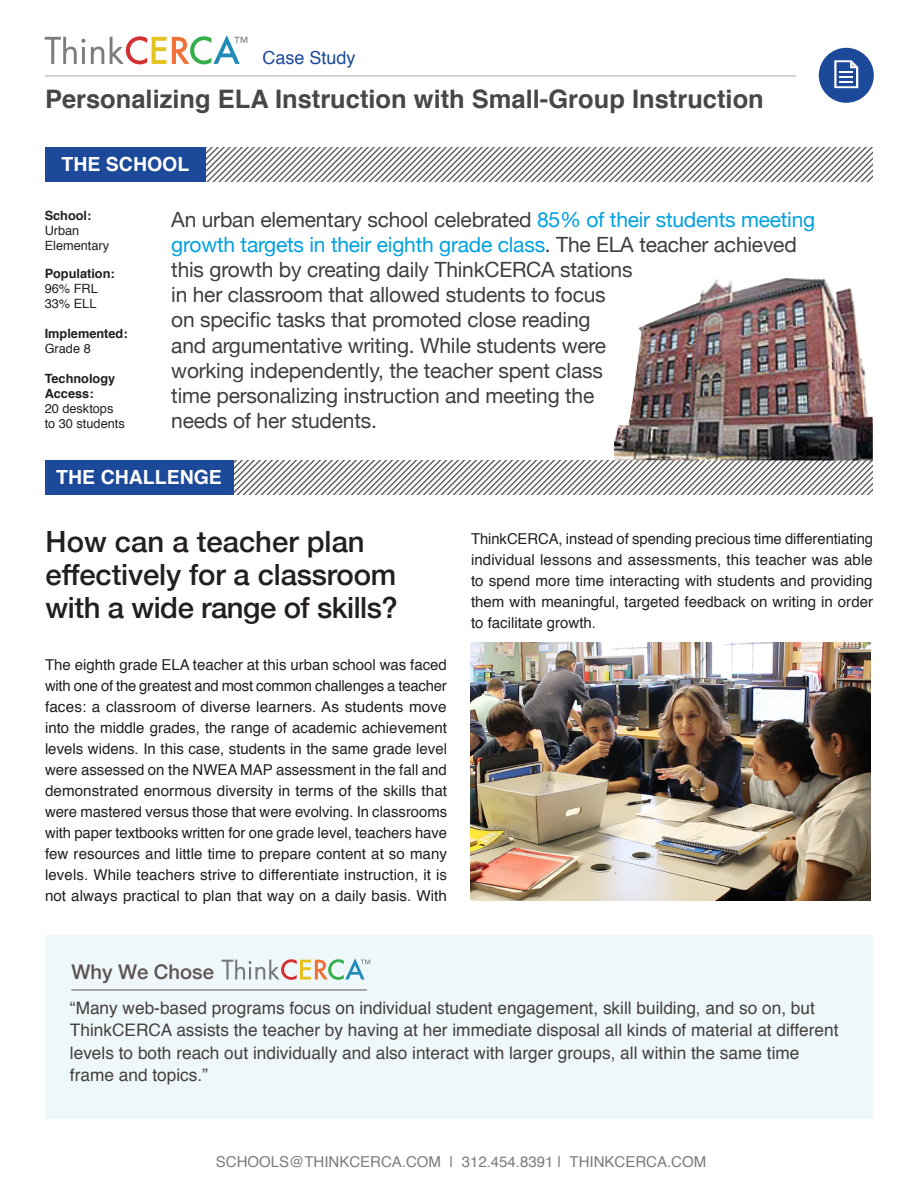
<style>
.page{position:relative;width:918px;height:1188px;background:#fff}
.page>*{position:absolute;margin:0;border:0;box-sizing:border-box;transform-origin:0 0}
.t1{font:500 29.25px/33px "Helvetica Neue";letter-spacing:-.005em;color:#231f20}
.t2{font:700 25.5px "Helvetica";color:#474747}
.t3{font:21px/25.2px "Helvetica Neue";letter-spacing:-.01em;color:#3e3e3f}
.t4{font:500 20.25px "Helvetica Neue";color:#5e5553}
.t5{font:700 19.5px "Helvetica";color:#fff}
.t6{font:18px "Helvetica";color:#1c4999}
.t7{font:17.25px/22.5px "Helvetica";color:#463f3d}
.t8{font:15px/21px "Helvetica";color:#231f20;text-align:justify}
.t9{font:15px "Helvetica";color:#7d7c7a}
.t10{font:12.75px/15px "Helvetica";color:#231f20}
.t11{font:700 12.75px/15px "Helvetica";color:#231f20}
.s1{color:#00a1e1}
</style>
<div class="page">
<svg style="left:233px;top:461px;width:640px;height:33px"></svg>
<div style="left:45px;top:460px;width:188px;height:34px;background:#1c4999"></div>
<div style="left:45px;top:936px;width:828px;height:183px;background:#eef8fb"></div>
<hr style="left:72px;top:990px;width:295px;height:1px;background:#5e5553">
<img style="left:614px;top:278px;width:259px;height:183px">
<hr style="left:45px;top:76px;width:751px;height:1px;background:#a8a9ad">
<svg style="left:45px;top:37px;width:40px;height:27px"></svg>
<svg style="left:91px;top:47px;width:13px;height:17px"></svg>
<svg style="left:110px;top:35px;width:137px;height:29px"></svg>
<div style="left:819px;top:48px;width:55px;height:55px;background:#1c4999;border-radius:50%"></div>
<svg style="left:834px;top:60px;width:24px;height:28px"></svg>
<svg style="left:206px;top:147px;width:667px;height:34px"></svg>
<div style="left:45px;top:147px;width:161px;height:34px;background:#1c4999"></div>
<svg style="left:222px;top:958px;width:148px;height:22px"></svg>
<img style="left:470px;top:643px;width:401px;height:258px">
<p class="t6" style="left:262px;top:43px;width:95px">Case Study</p>
<p class="t2" style="left:45px;top:79px;width:720px">Personalizing ELA Instruction with Small-Group Instruction</p>
<p class="t5" style="left:62px;top:148px;width:129px">THE SCHOOL</p>
<p class="t11" style="left:45px;top:209px;width:48px">School:</p>
<p class="t10" style="left:45px;top:224px;width:66px">Urban<br>Elementary</p>
<p class="t11" style="left:45px;top:266px;width:72px">Population:</p>
<p class="t10" style="left:45px;top:281px;width:55px">96% FRL</p>
<p class="t10" style="left:45px;top:296px;width:53px">33% ELL</p>
<p class="t11" style="left:45px;top:327px;width:84px">Implemented:</p>
<p class="t10" style="left:45px;top:342px;width:48px">Grade 8</p>
<p class="t11" style="left:45px;top:371px;width:72px">Technology<br>Access:</p>
<p class="t10" style="left:45px;top:401px;width:82px">20 desktops to 30 students</p>
<p class="t3" style="left:171px;top:208px;width:645px">An urban elementary school celebrated <span class="s1">85% of their students meeting growth targets in their eighth grade class</span>. The ELA teacher achieved this growth by creating daily ThinkCERCA stations<br>in her classroom that allowed students to focus<br>on specific tasks that promoted close reading<br>and argumentative writing. While students were<br>working independently, the teacher spent class<br>time personalizing instruction and meeting the<br>needs of her students.</p>
<p class="t5" style="left:56px;top:461px;width:167px">THE CHALLENGE</p>
<p class="t1" style="left:46px;top:524px;width:354px">How can a teacher plan effectively for a classroom with a wide range of skills?</p>
<p class="t8" style="left:45px;top:655px;width:404px">The eighth grade ELA teacher at this urban school was faced with one of the greatest and most common challenges a teacher faces: a classroom of diverse learners. As students move into the middle grades, the range of academic achievement levels widens. In this case, students in the same grade level were assessed on the NWEA MAP assessment in the fall and demonstrated enormous diversity in terms of the skills that were mastered versus those that were evolving. In classrooms with paper textbooks written for one grade level, teachers have few resources and little time to prepare content at so many levels. While teachers strive to differentiate instruction, it is not always practical to plan that way on a daily basis. With</p>
<p class="t4" style="left:71px;top:955px;width:144px">Why We Chose</p>
<p class="t8" style="left:471px;top:529px;width:404px">ThinkCERCA, instead of spending precious time differentiating individual lessons and assessments, this teacher was able to spend more time interacting with students and providing them with meaningful, targeted feedback on writing in order to facilitate growth.</p>
<p class="t7" style="left:70px;top:997px;width:770px">“Many web-based programs focus on individual student engagement, skill building, and so on, but ThinkCERCA assists the teacher by having at her immediate disposal all kinds of material at different levels to both reach out individually and also interact with larger groups, all within the same time frame and topics.”</p>
<p class="t9" style="left:216px;top:1150px;width:492px">SCHOOLS@THINKCERCA.COM | 312.454.8391 | THINKCERCA.COM</p>
</div>
